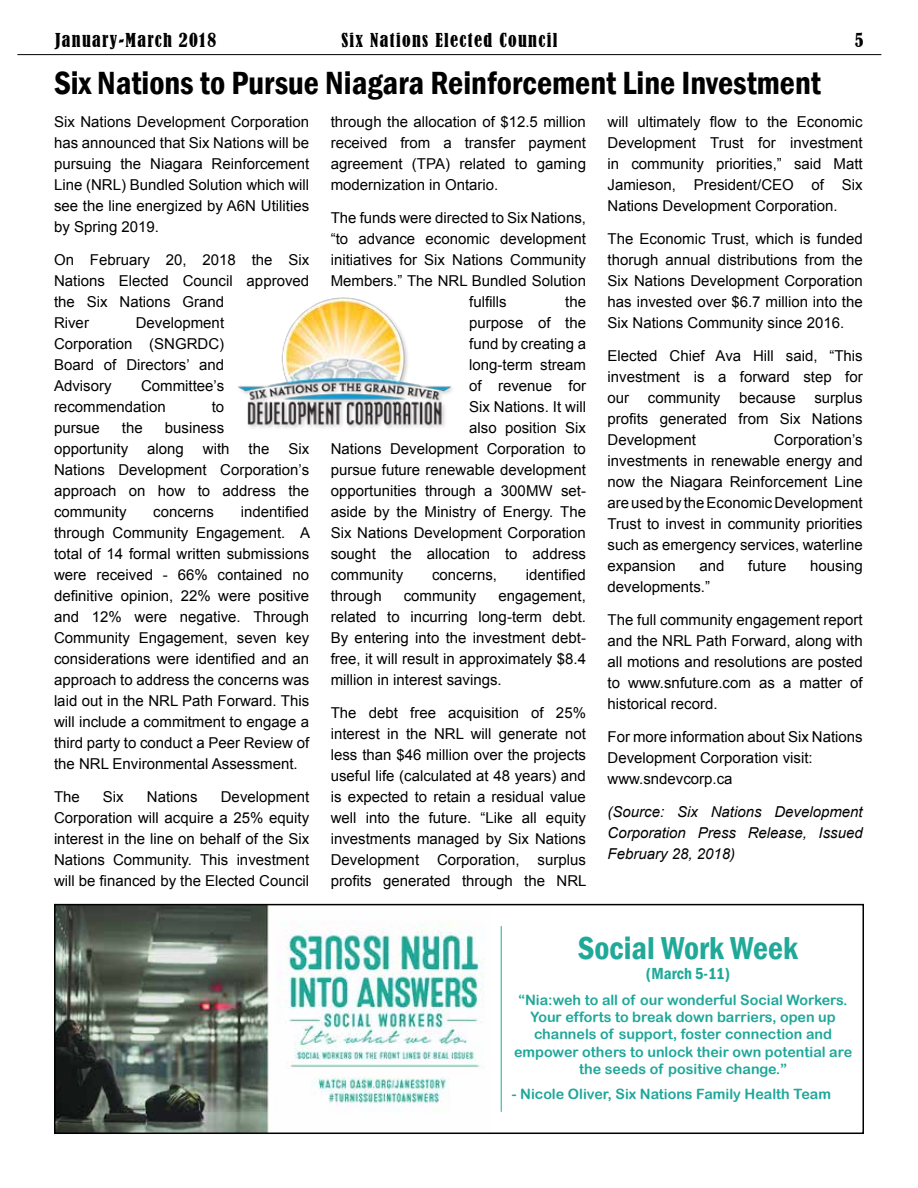
<style>
.page{position:relative;width:918px;height:1188px;background:#fff}
.page>*{position:absolute;margin:0;border:0;box-sizing:border-box;transform-origin:0 0}
.t1{font:600 condensed 33px "Franklin Gothic";color:#000}
.t2{font:600 condensed 32.7px "Franklin Gothic";color:#20a999}
.t3{font:condensed 18px "Bernard";letter-spacing:.075em;color:#000}
.t4{font:600 condensed 16.5px "Franklin Gothic";color:#20a999}
.t5{font:15px/21px "Arial";color:#000;text-align:justify}
.t6{font:italic 15px/21px "Arial";color:#000;text-align:justify}
.t7{font:14.25px/17.1px "Arial Rounded MT Bold";color:#1fa799;text-align:center}
</style>
<div class="page">
<hr style="left:17px;top:54px;width:864px;height:1px;background:#000">
<img style="left:57px;top:907px;width:427px;height:224px">
<div style="left:54px;top:904px;width:810px;height:230px;border:2px solid #000"></div>
<hr style="left:501px;top:926px;width:1px;height:186px;background:#20a999">
<img style="left:238px;top:297px;width:214px;height:131px">
<p class="t3" style="left:55px;top:30px;width:163px">January-March 2018</p>
<p class="t3" style="left:341px;top:30px;width:218px">Six Nations Elected Council</p>
<p class="t3" style="left:855px;top:30px;width:10px">5</p>
<h1 class="t1" style="left:54px;top:61px;width:769px">Six Nations to Pursue Niagara Reinforcement Line Investment</h1>
<p class="t5" style="left:54px;top:111px;width:257px">Six Nations Development Corporation has announced that Six Nations will be pursuing the Niagara Reinforcement Line (NRL) Bundled Solution which will see the line energized by A6N Utilities by Spring 2019.</p>
<p class="t5" style="left:54px;top:249px;width:257px;text-align:left">On February 20, 2018 the Six<br>Nations Elected Council approved the Six Nations Grand<br>River</p>
<p class="t5" style="left:331px;top:111px;width:257px">through the allocation of $12.5 million received from a transfer payment agreement (TPA) related to gaming modernization in Ontario.</p>
<p class="t5" style="left:331px;top:207px;width:257px">The funds were directed to Six Nations,</p>
<p class="t5" style="left:331px;top:228px;width:257px">“to advance economic development</p>
<p class="t5" style="left:331px;top:249px;width:257px">initiatives for Six Nations Community</p>
<p class="t5" style="left:331px;top:270px;width:257px">Members.” The NRL Bundled Solution</p>
<p class="t5" style="left:469px;top:291px;width:39px">fulfills</p>
<p class="t5" style="left:565px;top:291px;width:22px">the</p>
<p class="t5" style="left:469px;top:312px;width:118px">purpose of the</p>
<p class="t5" style="left:469px;top:333px;width:118px">fund by creating a</p>
<p class="t5" style="left:469px;top:354px;width:118px">long-term stream</p>
<p class="t5" style="left:469px;top:375px;width:118px">of revenue for</p>
<p class="t5" style="left:469px;top:396px;width:118px">Six Nations. It will</p>
<p class="t5" style="left:469px;top:417px;width:118px">also position Six</p>
<p class="t5" style="left:331px;top:438px;width:257px">Nations Development Corporation to</p>
<p class="t5" style="left:331px;top:459px;width:257px">pursue future renewable development</p>
<p class="t5" style="left:331px;top:480px;width:257px">opportunities through a 300MW set-</p>
<p class="t5" style="left:331px;top:501px;width:257px">aside by the Ministry of Energy. The</p>
<p class="t5" style="left:331px;top:522px;width:257px">Six Nations Development Corporation</p>
<p class="t5" style="left:331px;top:543px;width:257px">sought the allocation to address</p>
<p class="t5" style="left:331px;top:564px;width:74px">community</p>
<p class="t5" style="left:432px;top:564px;width:67px">concerns,</p>
<p class="t5" style="left:526px;top:564px;width:62px">identified</p>
<p class="t5" style="left:331px;top:585px;width:52px">through</p>
<p class="t5" style="left:404px;top:585px;width:74px">community</p>
<p class="t5" style="left:608px;top:111px;width:257px">will ultimately flow to the Economic Development Trust for investment in community priorities,” said Matt Jamieson, President/CEO of Six Nations Development Corporation.</p>
<p class="t5" style="left:608px;top:228px;width:257px">The Economic Trust, which is funded thorugh annual distributions from the Six Nations Development Corporation has invested over $6.7 million into the Six Nations Community since 2016.</p>
<p class="t5" style="left:608px;top:345px;width:257px">Elected Chief Ava Hill said, “This investment is a forward step for our community because surplus profits generated from Six Nations Development</p>
<p class="t5" style="left:54px;top:312px;width:172px;text-indent:82px">Development Corporation (SNGRDC)<br>Board of Directors’ and Advisory</p>
<p class="t5" style="left:54px;top:375px;width:172px;text-indent:87px">Committee’s recommendation</p>
<p class="t5" style="left:212px;top:396px;width:14px">to</p>
<p class="t5" style="left:54px;top:417px;width:47px">pursue</p>
<p class="t5" style="left:122px;top:417px;width:22px">the</p>
<p class="t5" style="left:165px;top:417px;width:61px">business</p>
<p class="t5" style="left:54px;top:438px;width:76px">opportunity</p>
<p class="t5" style="left:147px;top:438px;width:38px">along</p>
<p class="t5" style="left:203px;top:438px;width:28px">with</p>
<p class="t5" style="left:249px;top:438px;width:22px">the</p>
<p class="t5" style="left:608px;top:429px;width:257px;text-indent:166px">Corporation’s investments in renewable energy and now the Niagara Reinforcement Line are used by the Economic Development Trust to invest in community priorities such as emergency services, waterline expansion</p>
<p class="t5" style="left:54px;top:438px;width:257px;text-indent:234px">Six Nations Development Corporation’s approach on how to address the community</p>
<p class="t5" style="left:54px;top:501px;width:258px;text-indent:187px">indentified through Community Engagement. A total of 14 formal written submissions were received - 66% contained no definitive opinion, 22% were positive and 12% were negative. Through Community Engagement, seven key considerations were identified and an approach to address the concerns was laid out in the NRL Path Forward. This will include a commitment to engage a third party to conduct a Peer Review of the NRL Environmental Assessment.</p>
<p class="t5" style="left:54px;top:786px;width:27px">The</p>
<p class="t5" style="left:103px;top:786px;width:22px">Six</p>
<p class="t5" style="left:147px;top:786px;width:52px">Nations</p>
<p class="t5" style="left:153px;top:501px;width:62px">concerns</p>
<p class="t5" style="left:700px;top:555px;width:27px">and</p>
<p class="t5" style="left:748px;top:555px;width:40px">future</p>
<p class="t5" style="left:810px;top:555px;width:54px">housing</p>
<p class="t5" style="left:608px;top:576px;width:104px">developments.”</p>
<p class="t5" style="left:608px;top:609px;width:257px">The full community engagement report and the NRL Path Forward, along with all motions and resolutions are posted to www.snfuture.com as a matter of historical record.</p>
<p class="t5" style="left:608px;top:726px;width:257px;text-align:left">For more information about Six Nations<br>Development Corporation visit: www.sndevcorp.ca</p>
<p class="t6" style="left:608px;top:801px;width:257px">(Source: Six Nations Development Corporation Press Release, Issued February 28, 2018)</p>
<p class="t5" style="left:331px;top:585px;width:257px;text-indent:168px">engagement, related to incurring long-term debt.<br>By entering into the investment debt&shy;free, it will result in approximately $8.4 million in interest savings.</p>
<p class="t5" style="left:331px;top:702px;width:257px">The debt free acquisition of 25% interest in the NRL will generate not less than $46 million over the projects useful life (calculated at 48 years) and is expected to retain a residual value well into the future. “Like all equity investments managed by Six Nations Development Corporation, surplus profits generated through the NRL</p>
<p class="t5" style="left:54px;top:786px;width:257px;text-indent:167px">Development Corporation will acquire a 25% equity interest in the line on behalf of the Six Nations Community. This investment will be financed by the Elected Council</p>
<h2 class="t2" style="left:578px;top:927px;width:222px">Social Work Week</h2>
<p class="t4" style="left:646px;top:963px;width:86px">(March 5-11)</p>
<p class="t7" style="left:514px;top:991px;width:340px">“Nia:weh to all of our wonderful Social Workers.<br>Your efforts to break down barriers, open up channels of support, foster connection and empower others to unlock their own potential are the seeds of positive change.”</p>
<p class="t7" style="left:512px;top:1086px;width:321px">- Nicole Oliver, Six Nations Family Health Team</p>
</div>
